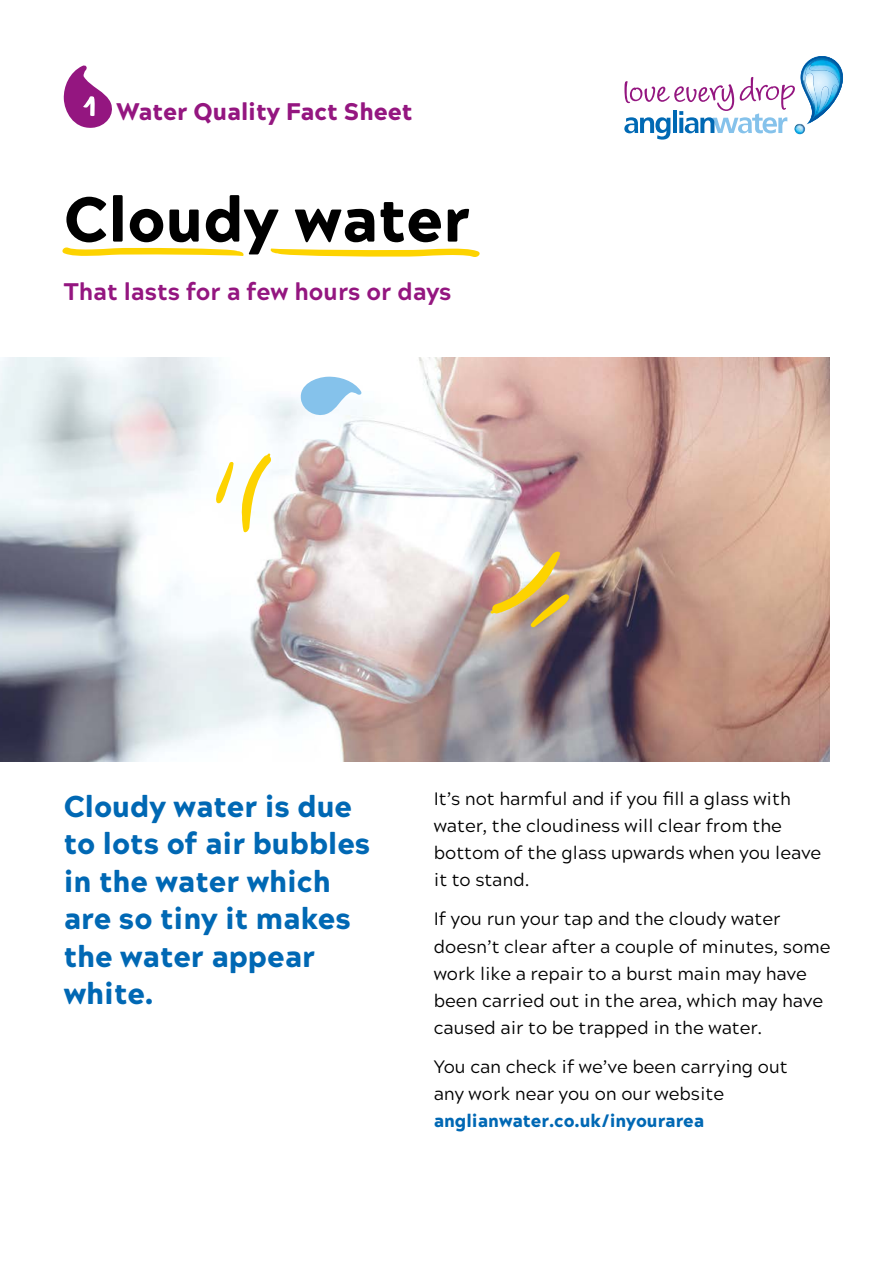
<style>
.page{position:relative;width:893px;height:1263px;background:#fff}
.page>*{position:absolute;margin:0;border:0;box-sizing:border-box;transform-origin:0 0}
.t1{font:900 63px "Acherus Grotesque";color:#000}
.t2{font:900 30px/37.5px "Acherus Grotesque";color:#0068b4}
.t3{font:800 24px "Acherus Grotesque";color:#941680}
.t4{font:900 24px "Acherus Grotesque";color:#941680}
.t5{font:18px/27px "Acherus Grotesque";color:#000}
.t6{font:900 18px "Acherus Grotesque";color:#0068b4}
</style>
<div class="page">
<svg style="left:624px;top:56px;width:219px;height:84px"></svg>
<img style="left:802px;top:59px;width:39px;height:35px">
<img style="left:794px;top:94px;width:24px;height:40px">
<img style="left:0;top:357px;width:829px;height:404px">
<svg style="left:63px;top:65px;width:49px;height:63px"></svg>
<svg style="left:299px;top:376px;width:64px;height:42px"></svg>
<img style="left:490px;top:551px;width:80px;height:77px">
<svg style="left:240px;top:453px;width:32px;height:81px"></svg>
<svg style="left:215px;top:461px;width:19px;height:43px"></svg>
<svg style="left:270px;top:249px;width:210px;height:8px"></svg>
<svg style="left:62px;top:247px;width:182px;height:9px"></svg>
<h3 class="t4" style="left:116px;top:91px;width:298px">Water Quality Fact Sheet</h3>
<h1 class="t1" style="left:64px;top:165px;width:407px">Cloudy water</h1>
<h3 class="t3" style="left:64px;top:271px;width:389px">That lasts for a few hours or days</h3>
<h2 class="t2" style="left:64px;top:785px;width:308px">Cloudy water is due to lots of air bubbles in the water which are so tiny it makes the water appear white.</h2>
<p class="t5" style="left:434px;top:783px;width:389px">It’s not harmful and if you fill a glass with water, the cloudiness will clear from the bottom of the glass upwards when you leave it to stand.</p>
<p class="t5" style="left:434px;top:904px;width:398px">If you run your tap and the cloudy water doesn’t clear after a couple of minutes, some work like a repair to a burst main may have been carried out in the area, which may have caused air to be trapped in the water.</p>
<p class="t5" style="left:434px;top:1052px;width:356px">You can check if we’ve been carrying out any work near you on our website</p>
<p class="t6" style="left:434px;top:1105px;width:272px">anglianwater.co.uk/inyourarea</p>
</div>
